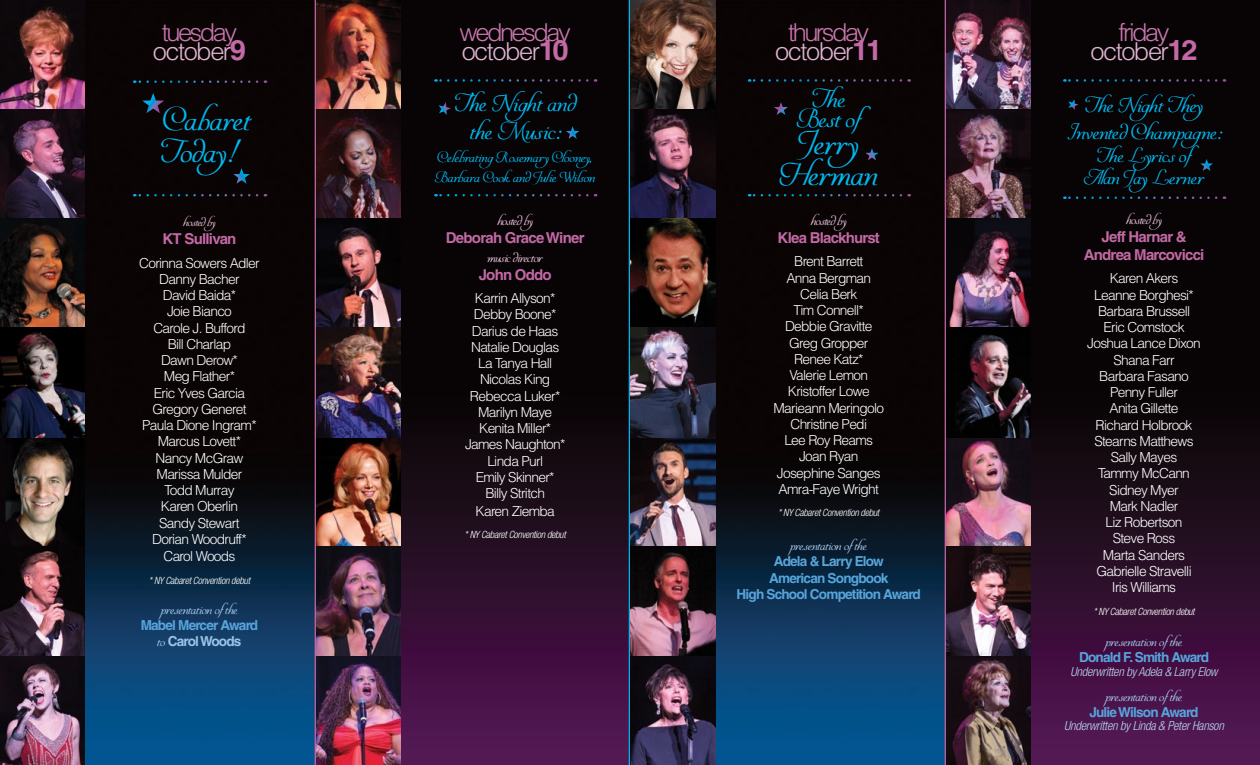
<style>
.page{position:relative;width:1260px;height:765px;background:#fff}
.page>*{position:absolute;margin:0;border:0;box-sizing:border-box;transform-origin:0 0}
.t1{font:800 33.75px/31px "Youre Invited";letter-spacing:.015em;color:#00b9f1;text-align:center}
.t2{font:800 32.38px/32.4px "Youre Invited";letter-spacing:.015em;color:#00b9f1}
.t3{font:800 25.62px/20.2px "Youre Invited";letter-spacing:.005em;color:#00b9f1;text-align:center}
.t4{font:300 24.62px/19.5px "Helvetica";letter-spacing:-.1em;color:#c877ad;text-align:center}
.t5{font:300 24.62px/19.5px "Helvetica";letter-spacing:-.08em;color:#c877ad;text-align:center}
.t6{font:300 24.62px/19.5px "Helvetica";letter-spacing:-.06em;color:#dfb5d3;text-align:center}
.t7{font:800 24.25px/27.1px "Youre Invited";letter-spacing:.02em;color:#00b9f1;text-align:center}
.t8{font:800 21.62px/27.1px "Youre Invited";letter-spacing:.015em;color:#00b9f1;text-align:right}
.t9{font:800 20.25px/22.2px "Youre Invited";letter-spacing:.015em;color:#00b9f1;text-align:center}
.t10{font:700 15px/18px "Helvetica";letter-spacing:-.05em;color:#c369a6;text-align:center}
.t11{font:800 14.88px/20.2px "Youre Invited";letter-spacing:.015em;color:#00b9f1}
.t12{font:300 13.75px/16.2px "Helvetica";letter-spacing:-.05em;color:#fff;text-align:center}
.t13{font:700 13.75px/16.5px "Helvetica";letter-spacing:-.06em;color:#57a5db;text-align:center}
.t14{font:800 13.75px "Youre Invited";letter-spacing:.005em;color:#a5c8ea}
.t15{font:800 13.75px "Youre Invited";letter-spacing:-.015em;color:#e2bdd7}
.t16{font:italic 300 condensed 12.5px "Helvetica Neue";letter-spacing:-.02em;color:#bad4ef}
.t17{font:800 12.5px "Youre Invited";letter-spacing:-.015em;color:#e2bdd7}
.t18{font:italic 300 condensed 10px "Helvetica Neue";letter-spacing:-.03em;color:#fff}
.s1{color:#dfb5d3}
.s2{font-weight:700;font-size:28.25px;color:#c369a6}
.s3{color:#c877ad}
.s4{font-family:"Aaron Script";font-weight:400}
.s5{font-family:"Youre Invited";font-weight:800;color:#a5c8ea}
.s6{color:#9ac3e8}
</style>
<div class="page">
<img style="left:0;top:0;width:713px;height:765px">
<img style="left:713px;top:0;width:232px;height:765px">
<svg style="left:400px;top:0;width:229px;height:765px;background:#1a0817"></svg>
<svg style="left:1030px;top:0;width:230px;height:765px;background:#1a0817"></svg>
<img style="left:0;top:0;width:85px;height:109px">
<img style="left:0;top:437px;width:85px;height:110px">
<img style="left:316px;top:113px;width:84px;height:652px">
<img style="left:316px;top:0;width:84px;height:113px">
<img style="left:946px;top:0;width:84px;height:765px">
<svg style="left:630px;top:656px;width:85px;height:109px;background:#382b41"></svg>
<svg style="left:630px;top:0;width:85px;height:109px;background:#624940"></svg>
<img style="left:630px;top:546px;width:85px;height:110px">
<hr style="left:315px;top:0;width:1px;height:765px;background:#c369a6">
<hr style="left:945px;top:0;width:1px;height:765px;background:#c369a6">
<hr style="left:629px;top:0;width:1px;height:765px;background:#00b4f0">
<svg style="left:233px;top:168px;width:17px;height:16px"></svg>
<svg style="left:865px;top:148px;width:14px;height:12px"></svg>
<svg style="left:142px;top:93px;width:22px;height:20px"></svg>
<svg style="left:774px;top:102px;width:14px;height:13px"></svg>
<svg style="left:134px;top:194px;width:123px;height:2px"></svg>
<svg style="left:134px;top:80px;width:123px;height:3px"></svg>
<svg style="left:566px;top:126px;width:13px;height:13px"></svg>
<svg style="left:1200px;top:159px;width:13px;height:12px"></svg>
<svg style="left:439px;top:102px;width:12px;height:13px"></svg>
<svg style="left:1068px;top:100px;width:11px;height:10px"></svg>
<svg style="left:435px;top:194px;width:152px;height:2px"></svg>
<svg style="left:1064px;top:196px;width:152px;height:3px"></svg>
<svg style="left:749px;top:194px;width:152px;height:2px"></svg>
<svg style="left:435px;top:79px;width:152px;height:3px"></svg>
<svg style="left:1064px;top:79px;width:152px;height:3px"></svg>
<svg style="left:749px;top:79px;width:152px;height:3px"></svg>
<svg style="left:471px;top:92px;width:3px;height:6px"></svg>
<h3 class="t4" style="left:460px;top:22px;width:113px;text-align:left">wednesday <span class="s1">october</span><span class="s2">10</span></h3>
<h3 class="t6" style="left:1091px;top:22px;width:108px"><span class="s3">friday </span>october<span class="s2">12</span></h3>
<h3 class="t7" style="left:455px;top:90px;width:122px">The Night and the Music:</h3>
<p class="t11" style="left:435px;top:146px;width:165px">CelebratingRosemaryClooney,<br>Barbara Cook and Julie Wilson</p>
<h3 class="t5" style="left:153px;top:22px;width:95px">tuesday <span class="s1">october</span><span class="s2">9</span></h3>
<h3 class="t4" style="left:775px;top:22px;width:108px">thursday <span class="s1">october</span><span class="s2">11</span></h3>
<h3 class="t3" style="left:797px;top:88px;width:80px">The<br>Best of</h3>
<h3 class="t8" style="left:1067px;top:91px;width:155px">The Night They<br>Invented Champagne:</h3>
<h3 class="t9" style="left:1084px;top:144px;width:121px">The Lyrics of<br>Alan JayLerner</h3>
<h2 class="t2" style="left:161px;top:103px;width:92px">Cabaret<br>Today<span class="s4">!</span></h2>
<h1 class="t1" style="left:780px;top:127px;width:101px">Jerry<br>Herman</h1>
<p class="t17" style="left:183px;top:214px;width:42px">hosted by</p>
<p class="t10" style="left:163px;top:230px;width:75px">KT Sullivan</p>
<p class="t12" style="left:139px;top:254px;width:122px">Corinna Sowers Adler<br>Danny Bacher<br>David Baida*<br>Joie Bianco<br>Carole J. Bufford<br>Bill Charlap<br>Dawn Derow*<br>Meg Flather*<br>Eric Yves Garcia<br>Gregory Generet<br>Paula Dione Ingram*<br>Marcus Lovett*<br>Nancy McGraw<br>Marissa Mulder<br>Todd Murray<br>Karen Oberlin<br>Sandy Stewart<br>Dorian Woodruff*</p>
<p class="t12" style="left:163px;top:548px;width:74px">Carol Woods</p>
<p class="t18" style="left:149px;top:575px;width:103px">* NY Cabaret Convention debut</p>
<p class="t14" style="left:161px;top:601px;width:78px">presentation ofthe</p>
<p class="t13" style="left:141px;top:618px;width:119px;line-height:15.2px">Mabel Mercer Award <span class="s5">to</span> <span class="s6">Carol Woods</span></p>
<p class="t15" style="left:497px;top:212px;width:46px">hosted by</p>
<p class="t10" style="left:446px;top:228px;width:140px">Deborah Grace Winer</p>
<p class="t15" style="left:488px;top:249px;width:56px">music director</p>
<p class="t10" style="left:479px;top:265px;width:75px">John Oddo</p>
<p class="t12" style="left:465px;top:290px;width:102px">Karrin Allyson*<br>Debby Boone*<br>Darius de Haas<br>Natalie Douglas<br>La Tanya Hall<br>Nicolas King<br>Rebecca Luker*<br>Marilyn Maye<br>Kenita Miller*<br>James Naughton*<br>Linda Purl<br>Emily Skinner*<br>Billy Stritch</p>
<p class="t12" style="left:476px;top:502px;width:81px">Karen Ziemba</p>
<p class="t18" style="left:465px;top:529px;width:103px">* NY Cabaret Convention debut</p>
<p class="t15" style="left:811px;top:212px;width:46px">hosted by</p>
<p class="t10" style="left:778px;top:228px;width:104px">Klea Blackhurst</p>
<p class="t12" style="left:773px;top:253px;width:112px">Brent Barrett<br>Anna Bergman<br>Celia Berk<br>Tim Connell*<br>Debbie Gravitte<br>Greg Gropper<br>Renee Katz*<br>Valerie Lemon<br>Kristoffer Lowe<br>Marieann Meringolo<br>Christine Pedi<br>Lee Roy Reams<br>Joan Ryan<br>Josephine Sanges<br>Amra-Faye Wright</p>
<p class="t18" style="left:778px;top:507px;width:103px">* NY Cabaret Convention debut</p>
<p class="t14" style="left:790px;top:537px;width:78px">presentation ofthe</p>
<p class="t13" style="left:737px;top:553px;width:186px">Adela &amp; Larry Elow<br>American Songbook<br>High School Competition Award</p>
<p class="t15" style="left:1126px;top:211px;width:46px">hosted by</p>
<p class="t10" style="left:1084px;top:227px;width:122px">Jeff Harnar &amp;<br>Andrea Marcovicci</p>
<p class="t12" style="left:1087px;top:270px;width:115px">Karen Akers<br>Leanne Borghesi*<br>Barbara Brussell<br>Eric Comstock<br>Joshua Lance Dixon<br>Shana Farr<br>Barbara Fasano<br>Penny Fuller<br>Anita Gillette<br>Richard Holbrook<br>Stearns Matthews<br>Sally Mayes<br>Tammy McCann<br>Sidney Myer<br>Mark Nadler<br>Liz Robertson<br>Steve Ross<br>Marta Sanders<br>Gabrielle Stravelli<br>Iris Williams</p>
<p class="t18" style="left:1093px;top:605px;width:103px">* NY Cabaret Convention debut</p>
<p class="t14" style="left:1106px;top:633px;width:78px">presentation ofthe</p>
<p class="t13" style="left:1079px;top:649px;width:132px">Donald F. Smith Award</p>
<p class="t16" style="left:1070px;top:664px;width:149px">Underwritten by Adela &amp; Larry Elow</p>
<p class="t14" style="left:1106px;top:688px;width:78px">presentation ofthe</p>
<p class="t13" style="left:1090px;top:704px;width:110px">Julie Wilson Award</p>
<p class="t16" style="left:1064px;top:718px;width:161px">Underwritten by Linda &amp; Peter Hanson</p>
</div>
